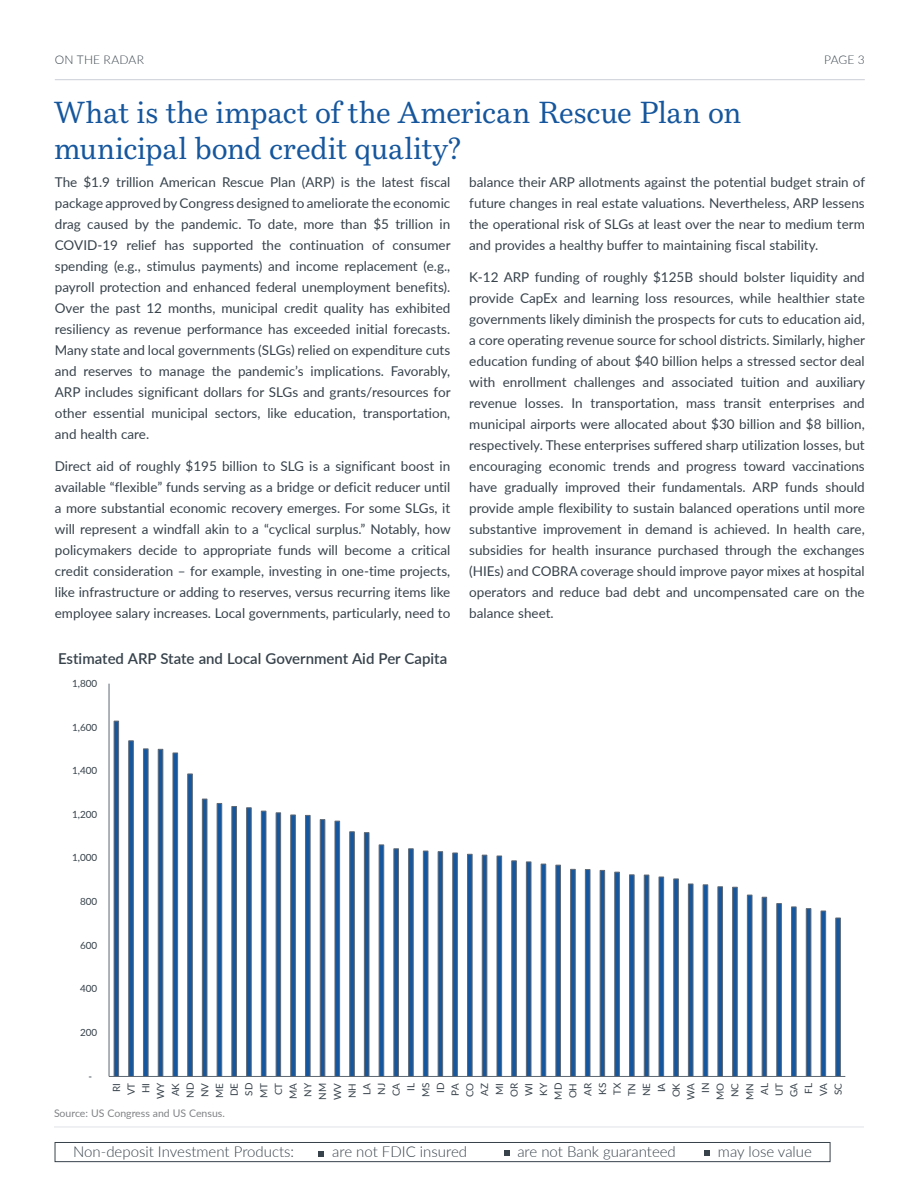
<style>
.page{position:relative;width:918px;height:1188px;background:#fff}
.page>*{position:absolute;margin:0;border:0;box-sizing:border-box;transform-origin:0 0}
.Intro_Paragraph{font:30px/36px "Bressay";letter-spacing:-.005em;color:#15569d}
.t1{font:300 15px "Lato";color:#37424b}
.Letter_Body{font:600 15px "Lato";color:#37424b}
.t2{font:13.5px/21px "Lato";color:#37424b;text-align:justify}
.t3{font:300 12px "Lato";letter-spacing:.02em;color:#37424b}
.Letter_Body-2{font:10.5px "Lato";color:#808285}
.t4{font:9.9px/14.7px "Lato";color:#37424b;text-align:right}
</style>
<div class="page">
<svg style="left:113px;top:720px;width:728px;height:356px"></svg>
<hr style="left:109px;top:684px;width:1px;height:392px;background:#5e6874">
<hr style="left:109px;top:1076px;width:736px;height:1px;background:#5e6874">
<hr style="left:55px;top:79px;width:810px;height:1px;background:#cbced6">
<hr style="left:54px;top:1127px;width:810px;height:1px;background:#e0e2e7">
<svg style="left:319px;top:1151px;width:5px;height:6px"></svg>
<svg style="left:504px;top:1150px;width:5px;height:6px"></svg>
<svg style="left:704px;top:1150px;width:6px;height:6px"></svg>
<div style="left:55px;top:1142px;width:775px;height:20px;border:1px solid #37424b"></div>
<p class="t3" style="left:55px;top:51px;width:91px">ON THE RADAR</p>
<p class="t3" style="left:824px;top:51px;width:42px">PAGE 3</p>
<p class="Intro_Paragraph" style="left:54px;top:95px;width:689px">What is the impact of the American Rescue Plan on municipal bond credit quality?</p>
<p class="t2" style="left:469px;top:171px;width:397px">balance their ARP allotments against the potential budget strain of future changes in real estate valuations. Nevertheless, ARP lessens the operational risk of SLGs at least over the near to medium term and provides a healthy buffer to maintaining fiscal stability.</p>
<p class="t2" style="left:469px;top:266px;width:397px">K-12 ARP funding of roughly $125B should bolster liquidity and provide CapEx and learning loss resources, while healthier state governments likely diminish the prospects for cuts to education aid, a core operating revenue source for school districts. Similarly, higher education funding of about $40 billion helps a stressed sector deal with enrollment challenges and associated tuition and auxiliary revenue losses. In transportation, mass transit enterprises and municipal airports were allocated about $30 billion and $8 billion, respectively. These enterprises suffered sharp utilization losses, but encouraging economic trends and progress toward vaccinations have gradually improved their fundamentals. ARP funds should provide ample flexibility to sustain balanced operations until more substantive improvement in demand is achieved. In health care, subsidies for health insurance purchased through the exchanges (HIEs) and COBRA coverage should improve payor mixes at hospital operators and reduce bad debt and uncompensated care on the balance sheet.</p>
<p class="Letter_Body" style="left:58px;top:648px;width:391px">Estimated ARP State and Local Government Aid Per Capita</p>
<p class="t2" style="left:55px;top:171px;width:397px">The $1.9 trillion American Rescue Plan (ARP) is the latest fiscal package approved by Congress designed to ameliorate the economic drag caused by the pandemic. To date, more than $5 trillion in COVID-19 relief has supported the continuation of consumer spending (e.g., stimulus payments) and income replacement (e.g., payroll protection and enhanced federal unemployment benefits).<br>Over the past 12 months, municipal credit quality has exhibited resiliency as revenue performance has exceeded initial forecasts.<br>Many state and local governments (SLGs) relied on expenditure cuts and reserves to manage the pandemic’s implications. Favorably, ARP includes significant dollars for SLGs and grants/resources for other essential municipal sectors, like education, transportation, and health care.</p>
<p class="t2" style="left:55px;top:455px;width:397px">Direct aid of roughly $195 billion to SLG is a significant boost in available “flexible” funds serving as a bridge or deficit reducer until a more substantial economic recovery emerges. For some SLGs, it will represent a windfall akin to a “cyclical surplus.” Notably, how policymakers decide to appropriate funds will become a critical credit consideration – for example, investing in one-time projects, like infrastructure or adding to reserves, versus recurring items like employee salary increases. Local governments, particularly, need to</p>
<p class="t4" style="left:72px;top:675px;width:27px">1,800</p>
<p class="t4" style="left:72px;top:719px;width:27px">1,600</p>
<p class="t4" style="left:72px;top:763px;width:27px">1,400</p>
<p class="t4" style="left:72px;top:806px;width:27px">1,200</p>
<p class="t4" style="left:72px;top:850px;width:27px">1,000</p>
<p class="t4" style="left:80px;top:894px;width:19px">800</p>
<p class="t4" style="left:80px;top:937px;width:19px">600</p>
<p class="t4" style="left:80px;top:981px;width:19px">400</p>
<p class="t4" style="left:80px;top:1025px;width:19px">200</p>
<p class="t4" style="left:89px;top:1068px;width:5px">-</p>
<p class="t4" style="left:109px;top:1100px;width:19px;rotate:-90deg">RI<br>VT<br>HI<br>WY<br>AK<br>ND<br>NV<br>ME<br>DE<br>SD<br>MT<br>CT<br>MA<br>NY<br>NM<br>WV<br>NH<br>LA<br>NJ<br>CA<br>IL<br>MS<br>ID<br>PA<br>CO<br>AZ<br>MI<br>OR<br>WI<br>KY<br>MD<br>OH<br>AR<br>KS<br>TX<br>TN<br>NE<br>IA<br>OK<br>WA<br>IN<br>MO<br>NC<br>MN<br>AL<br>UT<br>GA<br>FL<br>VA<br>SC</p>
<p class="Letter_Body-2" style="left:54px;top:1105px;width:172px">Source: US Congress and US Census.</p>
<p class="t1" style="left:73px;top:1141px;width:223px">Non-deposit Investment Products:</p>
<p class="t1" style="left:332px;top:1141px;width:136px">are not FDIC insured</p>
<p class="t1" style="left:517px;top:1141px;width:160px">are not Bank guaranteed</p>
<p class="t1" style="left:718px;top:1141px;width:96px">may lose value</p>
</div>
